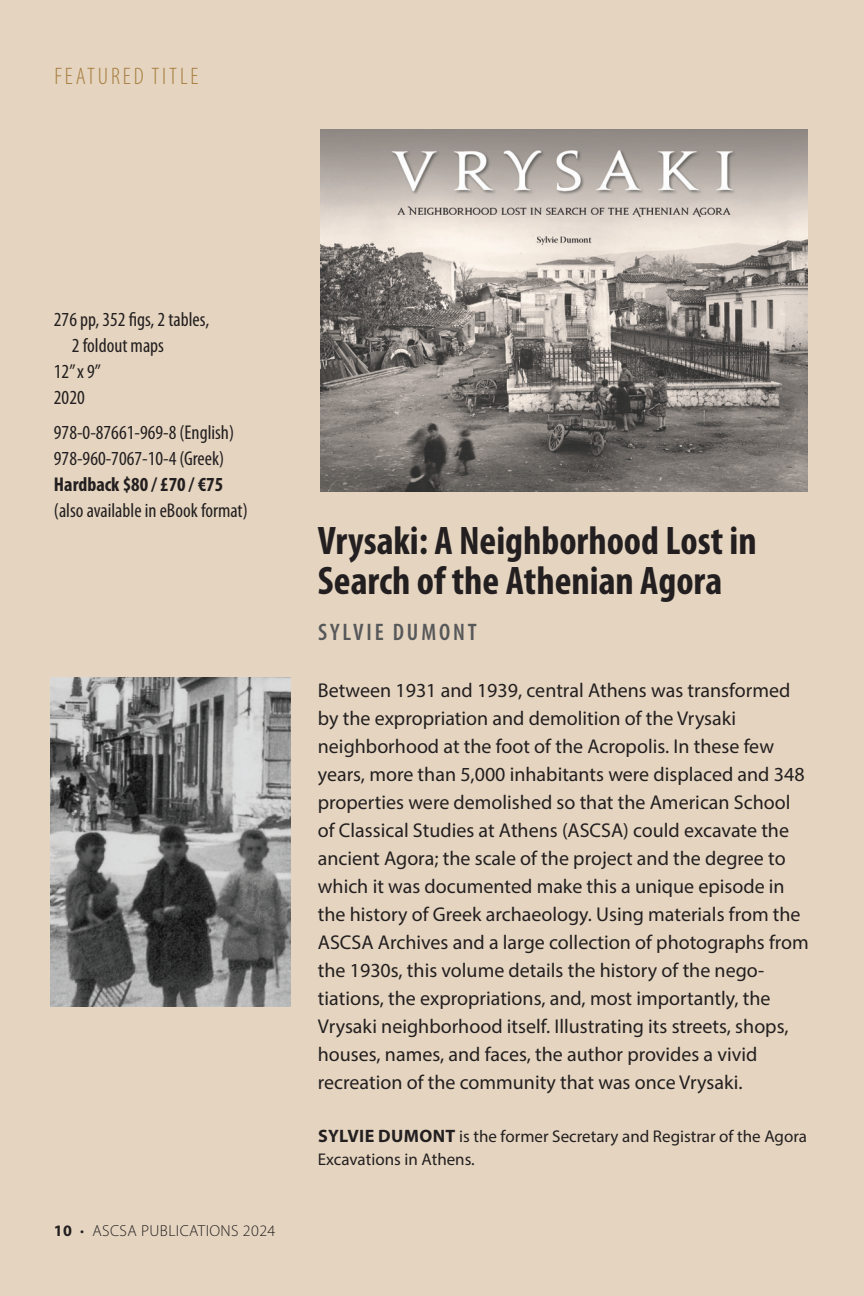
<style>
.page{position:relative;width:864px;height:1296px;background:#e5d5c0}
.page>*{position:absolute;margin:0;border:0;box-sizing:border-box;transform-origin:0 0}
.t1{font:700 condensed 40px/40px "Myriad Pro";color:#231f20}
.t2{font:300 condensed 24px "Myriad Pro";letter-spacing:.12em;color:#a77c3d}
.t3{font:600 condensed 24px "Myriad Pro";letter-spacing:.12em;color:#57585a}
.t4{font:20px/28px "Myriad Pro";color:#231f20}
.t5{font:condensed 20px/26px "Myriad Pro";color:#231f20}
.t6{font:700 condensed 20px "Myriad Pro";color:#231f20}
.t7{font:17px/23px "Myriad Pro";color:#231f20}
.t8{font:300 16px "Myriad Pro";letter-spacing:.025em;color:#231f20}
.s1{font-weight:700}
.s2{font-weight:700;font-size:18px}
</style>
<div class="page">
<img style="left:51px;top:678px;width:240px;height:328px">
<img style="left:320px;top:130px;width:487px;height:361px">
<p class="t2" style="left:55px;top:63px;width:146px">FEATURED TITLE</p>
<p class="t5" style="left:54px;top:306px;width:157px">276 pp, 352 figs, 2 tables,</p>
<p class="t5" style="left:72px;top:332px;width:94px">2 foldout maps</p>
<p class="t5" style="left:54px;top:358px;width:49px">12” x 9”</p>
<p class="t5" style="left:54px;top:384px;width:32px">2020</p>
<p class="t5" style="left:54px;top:419px;width:182px">978-0-87661-969-8 (English)<br>978-960-7067-10-4 (Greek)</p>
<p class="t6" style="left:54px;top:471px;width:171px">Hardback $80 / £70 / €75</p>
<p class="t5" style="left:54px;top:497px;width:195px">(also available in eBook format)</p>
<p class="t8" style="left:54px;top:1221px;width:223px"><span class="s1">10</span> • ASCSA PUBLICATIONS 2024</p>
<h1 class="t1" style="left:318px;top:520px;width:440px">Vrysaki: A Neighborhood Lost in<br>Search of the Athenian Agora</h1>
<p class="t3" style="left:318px;top:619px;width:160px">SYLVIE DUMONT</p>
<p class="t4" style="left:318px;top:676px;width:492px">Between 1931 and 1939, central Athens was transformed by the expropriation and demolition of the Vrysaki neighborhood at the foot of the Acropolis. In these few years, more than 5,000 inhabitants were displaced and 348 properties were demolished so that the American School of Classical Studies at Athens (ASCSA) could excavate the ancient Agora; the scale of the project and the degree to which it was documented make this a unique episode in the history of Greek archaeology. Using materials from the ASCSA Archives and a large collection of photographs from the 1930s, this volume details the history of the nego&shy;tiations, the expropriations, and, most importantly, the Vrysaki neighborhood itself. Illustrating its streets, shops, houses, names, and faces, the author provides a vivid recreation of the community that was once Vrysaki.</p>
<p class="t7" style="left:318px;top:1124px;width:491px"><span class="s2">SYLVIE DUMONT</span> is the former Secretary and Registrar of the Agora<br>Excavations in Athens.</p>
</div>
